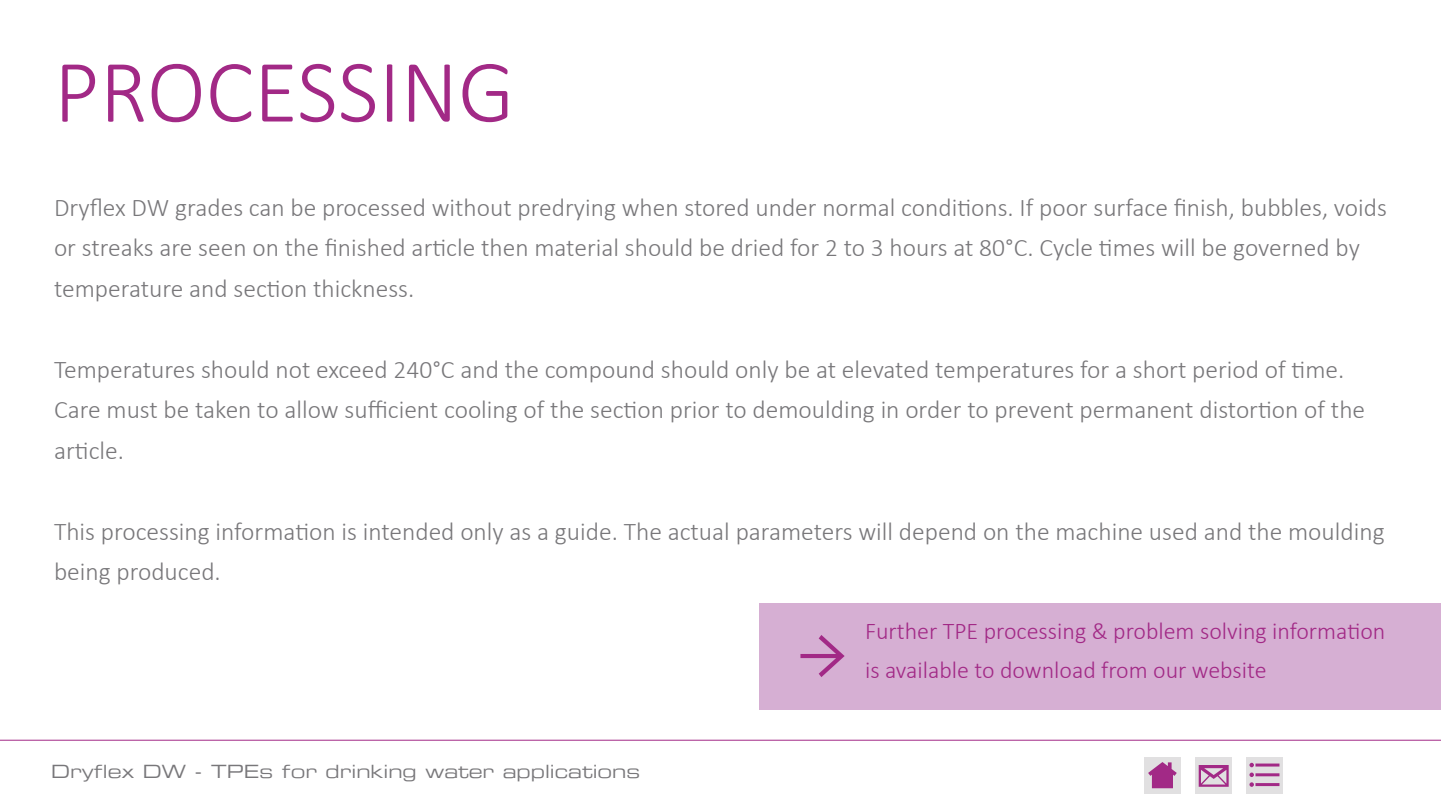
<style>
.page{position:relative;width:1441px;height:810px;background:#fff}
.page>*{position:absolute;margin:0;border:0;box-sizing:border-box;transform-origin:0 0}
.t1{font:300 90px "Calibri";color:#a22986}
.t2{font:300 25.5px/40.5px "Calibri";color:#78777a}
.t3{font:300 24px "Calibri";color:#a22986}
.t4{font:18px "Eurostile Extended Two";color:#78777a}
</style>
<div class="page">
<hr style="left:0;top:740px;width:1440px;height:1px;background:#a22986">
<div style="left:1246px;top:757px;width:37px;height:37px;background:#e1e0e1"></div>
<hr style="left:1255px;top:783px;width:24px;height:3px;background:#a22986">
<hr style="left:1255px;top:773px;width:24px;height:3px;background:#a22986">
<svg style="left:1249px;top:773px;width:4px;height:14px"></svg>
<hr style="left:1255px;top:764px;width:24px;height:3px;background:#a22986">
<svg style="left:1249px;top:763px;width:4px;height:4px"></svg>
<div style="left:759px;top:603px;width:681px;height:106px;background:#d6afd3"></div>
<div style="left:1144px;top:757px;width:37px;height:37px;background:#e1e0e1"></div>
<svg style="left:1148px;top:762px;width:28px;height:26px"></svg>
<div style="left:1195px;top:757px;width:37px;height:37px;background:#e1e0e1"></div>
<svg style="left:1198px;top:765px;width:30px;height:22px"></svg>
<h1 class="t1" style="left:54px;top:36px;width:462px">PROCESSING</h1>
<p class="t2" style="left:54px;top:187px;width:1334px">Dryflex DW grades can be processed without predrying when stored under normal conditions. If poor surface finish, bubbles, voids or streaks are seen on the finished article then material should be dried for 2 to 3 hours at 80°C. Cycle times will be governed by temperature and section thickness.</p>
<p class="t2" style="left:54px;top:349px;width:1312px">Temperatures should not exceed 240°C and the compound should only be at elevated temperatures for a short period of time.<br>Care must be taken to allow sufficient cooling of the section prior to demoulding in order to prevent permanent distortion of the article.</p>
<p class="t2" style="left:54px;top:511px;width:1331px">This processing information is intended only as a guide. The actual parameters will depend on the machine used and the moulding being produced.</p>
<p class="t4" style="left:51px;top:759px;width:590px">Dryflex DW - TPEs for drinking water applications</p>
<p class="t3" style="left:865px;top:616px;width:521px">Further TPE processing &amp; problem solving information</p>
<p class="t3" style="left:865px;top:655px;width:403px">is available to download from our website</p>
</div>
